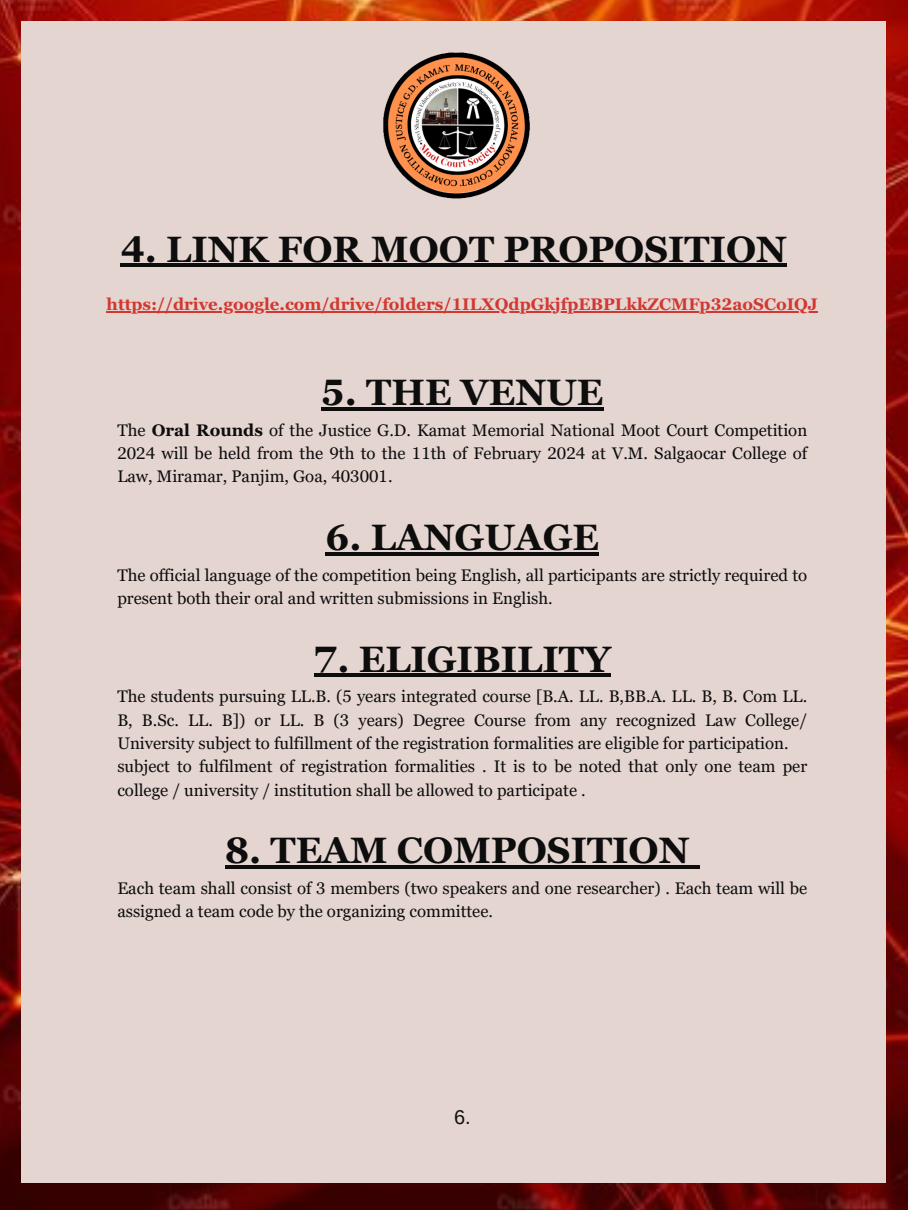
<style>
.page{position:relative;width:908px;height:1210px;background:#fff}
.page>*{position:absolute;margin:0;border:0;box-sizing:border-box;transform-origin:0 0}
.t1{font:700 36.75px "Georgia Pro";color:#0d0d0d}
.t2{font:700 36.68px "Georgia Pro";color:#0d0d0d}
.t3{font:19.88px "Arimo";color:#0d0d0d}
.t4{font:16.76px/23.4px "Georgia Pro";color:#0d0d0d}
.t5{font:700 16.76px "Georgia Pro";color:#d23731}
.s1{font-weight:700}
</style>
<div class="page">
<img style="left:0;top:0;width:907px;height:1210px">
<div style="left:22px;top:21px;width:863px;height:1161px;background:#e4d5d0"></div>
<img style="left:383px;top:52px;width:147px;height:147px">
<hr style="left:121px;top:264px;width:665px;height:3px;background:#0d0d0d">
<hr style="left:321px;top:407px;width:282px;height:4px;background:#0d0d0d">
<hr style="left:325px;top:552px;width:24px;height:3px;background:#0d0d0d">
<hr style="left:349px;top:552px;width:250px;height:3px;background:#0d0d0d">
<hr style="left:313px;top:673px;width:24px;height:4px;background:#0d0d0d">
<hr style="left:337px;top:673px;width:274px;height:4px;background:#0d0d0d">
<hr style="left:225px;top:865px;width:24px;height:4px;background:#0d0d0d">
<hr style="left:249px;top:865px;width:440px;height:4px;background:#0d0d0d">
<hr style="left:689px;top:865px;width:10px;height:4px;background:#0d0d0d">
<hr style="left:107px;top:311px;width:710px;height:2px;background:#d23731">
<p class="t2" style="left:121px;top:228px;width:667px">4. LINK FOR MOOT PROPOSITION</p>
<p class="t5" style="left:107px;top:295px;width:712px">https://drive.google.com/drive/folders/1ILXQdpGkjfpEBPLkkZCMFp32aoSCoIQJ</p>
<p class="t1" style="left:321px;top:371px;width:284px">5. THE VENUE</p>
<p class="t4" style="left:117px;top:418px;width:691px;text-align:justify">The <span class="s1">Oral Rounds</span> of the Justice G.D. Kamat Memorial National Moot Court Competition 2024 will be held from the 9th to the 11th of February 2024 at V.M. Salgaocar College of Law, Miramar, Panjim, Goa, 403001.</p>
<p class="t1" style="left:325px;top:516px;width:275px">6. LANGUAGE</p>
<p class="t4" style="left:117px;top:563px;width:691px">The official language of the competition being English, all participants are strictly required to present both their oral and written submissions in English.</p>
<p class="t1" style="left:313px;top:638px;width:299px">7. ELIGIBILITY</p>
<p class="t4" style="left:117px;top:684px;width:691px;text-align:justify">The students pursuing LL.B. (5 years integrated course [B.A. LL. B,BB.A. LL. B, B. Com LL.<br>B, B.Sc. LL. B]) or LL. B (3 years) Degree Course from any recognized Law College/ University subject to fulfillment of the registration formalities are eligible for participation.</p>
<p class="t4" style="left:117px;top:754px;width:691px">subject to fulfilment of registration formalities . It is to be noted that only one team per college / university / institution shall be allowed to participate .</p>
<p class="t1" style="left:225px;top:829px;width:465px">8. TEAM COMPOSITION</p>
<p class="t4" style="left:117px;top:876px;width:691px">Each team shall consist of 3 members (two speakers and one researcher) . Each team will be assigned a team code by the organizing committee.</p>
<p class="t3" style="left:454px;top:1106px;width:18px">6.</p>
</div>
